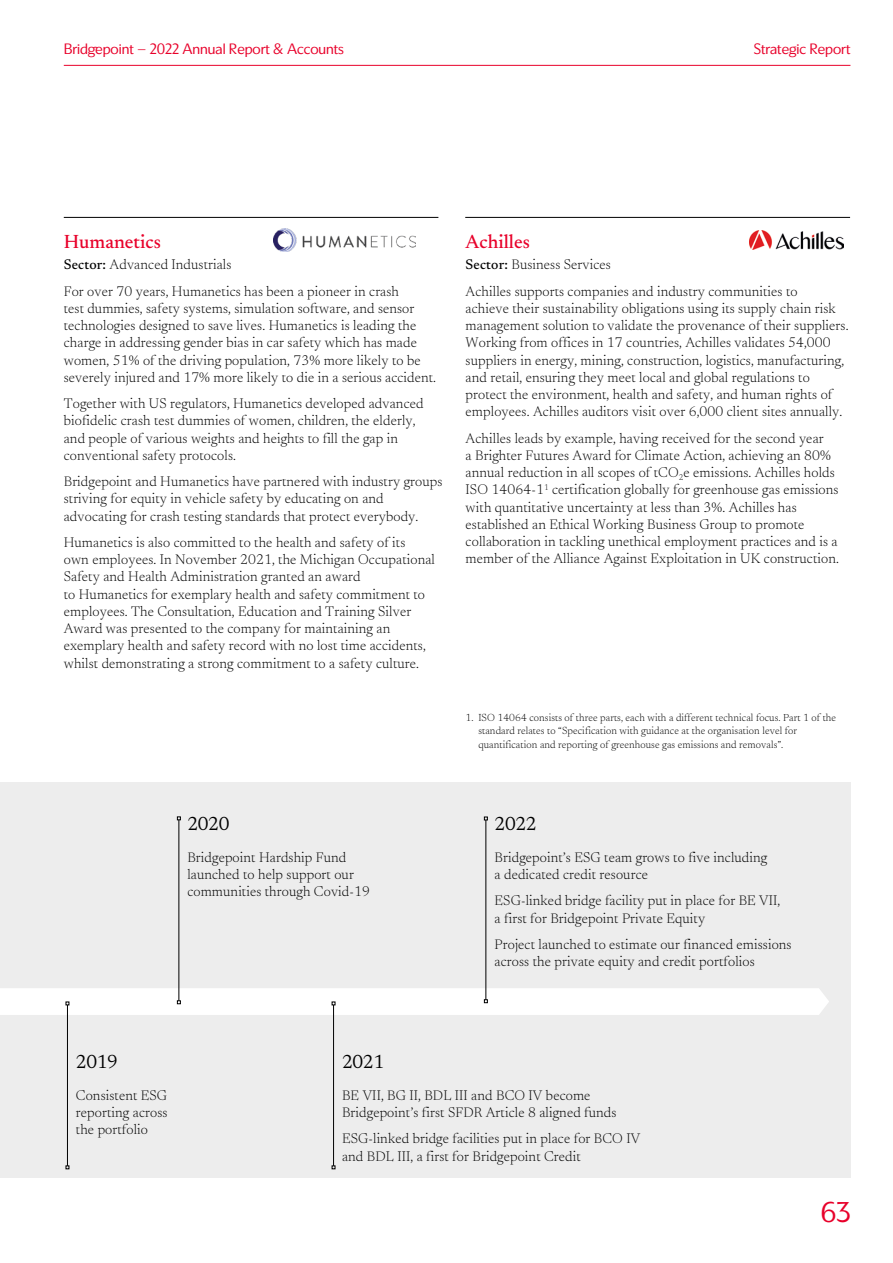
<style>
.page{position:relative;width:893px;height:1263px;background:#fff}
.page>*{position:absolute;margin:0;border:0;box-sizing:border-box;transform-origin:0 0}
.t1{font:28.5px "Bridgepoint";color:#e8002a}
.t2{font:500 19.5px "Newsreader Text";color:#e8002a}
.t3{font:19.5px "Newsreader Text";letter-spacing:-.015em;color:#000}
.t4{font:15px "Bridgepoint";color:#e8002a}
.t5{font:300 14.25px/17.2px "Newsreader Text";letter-spacing:.01em;color:#000}
.t6{font:300 10.5px/13.5px "Newsreader Text";letter-spacing:.01em;color:#000}
.s1{font-weight:500}
</style>
<div class="page">
<div style="left:0;top:783px;width:850px;height:395px;background:#ededed"></div>
<hr style="left:178px;top:820px;width:1px;height:181px;background:#000">
<svg style="left:177px;top:816px;width:4px;height:4px"></svg>
<hr style="left:485px;top:820px;width:1px;height:180px;background:#000">
<hr style="left:67px;top:1005px;width:1px;height:161px;background:#000">
<hr style="left:333px;top:1005px;width:1px;height:161px;background:#000">
<div style="left:0;top:988px;width:829px;height:27px;background:#fff"></div>
<img style="left:750px;top:231px;width:93px;height:18px">
<img style="left:274px;top:228px;width:142px;height:24px">
<hr style="left:64px;top:217px;width:374px;height:1px;background:#000">
<hr style="left:465px;top:217px;width:385px;height:1px;background:#000">
<hr style="left:64px;top:65px;width:786px;height:1px;background:#e8002a">
<p class="t4" style="left:64px;top:40px;width:282px">Bridgepoint – 2022 Annual Report &amp; Accounts</p>
<p class="t4" style="left:754px;top:40px;width:98px">Strategic Report</p>
<h2 class="t2" style="left:64px;top:227px;width:99px">Humanetics</h2>
<p class="t5" style="left:64px;top:251px;width:337px;line-height:26.2px"><span class="s1">Sector:</span> Advanced Industrials<br>For over 70 years, Humanetics has been a pioneer in crash</p>
<p class="t5" style="left:64px;top:299px;width:374px">test dummies, safety systems, simulation software, and sensor technologies designed to save lives. Humanetics is leading the charge in addressing gender bias in car safety which has made women, 51% of the driving population, 73% more likely to be severely injured and 17% more likely to die in a serious accident.</p>
<p class="t5" style="left:64px;top:394px;width:361px">Together with US regulators, Humanetics developed advanced biofidelic crash test dummies of women, children, the elderly, and people of various weights and heights to fill the gap in conventional safety protocols.</p>
<p class="t5" style="left:64px;top:472px;width:380px">Bridgepoint and Humanetics have partnered with industry groups striving for equity in vehicle safety by educating on and advocating for crash testing standards that protect everybody.</p>
<p class="t5" style="left:64px;top:533px;width:373px">Humanetics is also committed to the health and safety of its<br>own employees. In November 2021, the Michigan Occupational Safety and Health Administration granted an award<br>to Humanetics for exemplary health and safety commitment to employees. The Consultation, Education and Training Silver Award was presented to the company for maintaining an exemplary health and safety record with no lost time accidents, whilst demonstrating a strong commitment to a safety culture.</p>
<h2 class="t2" style="left:466px;top:227px;width:66px">Achilles</h2>
<p class="t5" style="left:466px;top:251px;width:333px;line-height:26.2px"><span class="s1">Sector:</span> Business Services<br>Achilles supports companies and industry communities to</p>
<p class="t5" style="left:466px;top:299px;width:384px">achieve their sustainability obligations using its supply chain risk management solution to validate the provenance of their suppliers.<br>Working from offices in 17 countries, Achilles validates 54,000 suppliers in energy, mining, construction, logistics, manufacturing, and retail, ensuring they meet local and global regulations to protect the environment, health and safety, and human rights of employees. Achilles auditors visit over 6,000 client sites annually.</p>
<p class="t5" style="left:466px;top:428px;width:375px">Achilles leads by example, having received for the second year<br>a Brighter Futures Award for Climate Action, achieving an 80% annual reduction in all scopes of tCO<sub>2</sub>e emissions. Achilles holds ISO 14064-1<sup>1</sup> certification globally for greenhouse gas emissions with quantitative uncertainty at less than 3%. Achilles has established an Ethical Working Business Group to promote collaboration in tackling unethical employment practices and is a member of the Alliance Against Exploitation in UK construction.</p>
<p class="t6" style="left:478px;top:710px;width:359px;text-indent:-13px">1. ISO 14064 consists of three parts, each with a different technical focus. Part 1 of the standard relates to “Specification with guidance at the organisation level for quantification and reporting of greenhouse gas emissions and removals”.</p>
<h2 class="t3" style="left:187px;top:809px;width:44px">2020</h2>
<p class="t5" style="left:187px;top:848px;width:184px">Bridgepoint Hardship Fund launched to help support our communities through Covid-19</p>
<h2 class="t3" style="left:495px;top:809px;width:44px">2022</h2>
<p class="t5" style="left:495px;top:848px;width:274px">Bridgepoint’s ESG team grows to five including a dedicated credit resource</p>
<p class="t5" style="left:495px;top:891px;width:287px">ESG-linked bridge facility put in place for BE VII, a first for Bridgepoint Private Equity</p>
<p class="t5" style="left:495px;top:935px;width:298px">Project launched to estimate our financed emissions across the private equity and credit portfolios</p>
<h2 class="t3" style="left:76px;top:1047px;width:44px">2019</h2>
<p class="t5" style="left:76px;top:1085px;width:93px;text-align:justify">Consistent ESG reporting across the portfolio</p>
<h2 class="t3" style="left:342px;top:1047px;width:44px">2021</h2>
<p class="t5" style="left:342px;top:1085px;width:276px">BE VII, BG II, BDL III and BCO IV become<br>Bridgepoint’s first SFDR Article 8 aligned funds</p>
<p class="t5" style="left:342px;top:1129px;width:300px">ESG-linked bridge facilities put in place for BCO IV and BDL III, a first for Bridgepoint Credit</p>
<h1 class="t1" style="left:821px;top:1194px;width:31px">63</h1>
</div>
